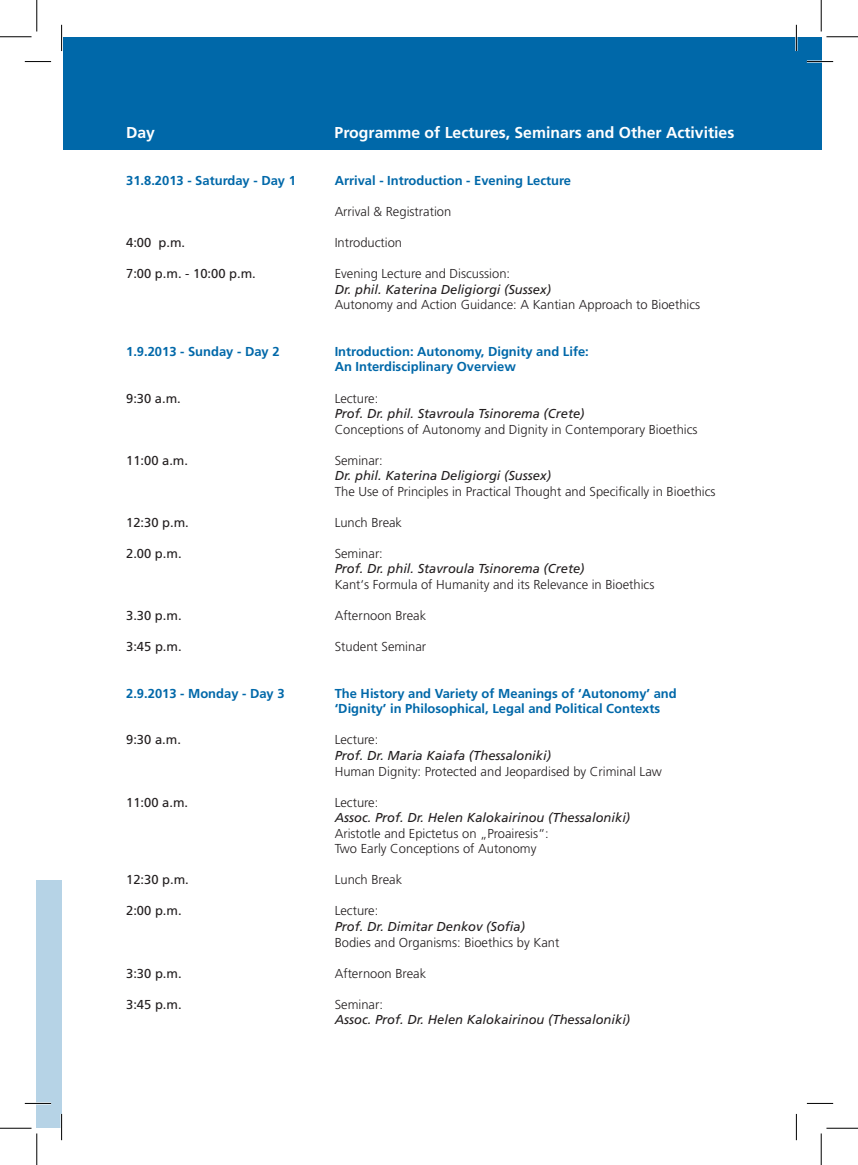
<style>
.page{position:relative;width:858px;height:1165px;background:#fff}
.page>*{position:absolute;margin:0;border:0;box-sizing:border-box;transform-origin:0 0}
.t1{font:700 15.75px "Frutiger";color:#fff}
.t2{font:300 12.95px/15.6px "Frutiger";color:#231f20}
.t3{font:italic 12.95px "Frutiger";color:#231f20}
.t4{font:700 12.95px/15.6px "Frutiger";color:#0068a9}
.t5{font:12.95px "Frutiger";color:#231f20}
</style>
<div class="page">
<div style="left:63px;top:37px;width:758px;height:112px;background:#0068a9"></div>
<div style="left:37px;top:881px;width:25px;height:247px;background:#b6d3e6"></div>
<hr style="left:806px;top:60px;width:26px;height:3px;background:#fff">
<hr style="left:25px;top:1102px;width:26px;height:2px;background:#fff">
<hr style="left:60px;top:1114px;width:3px;height:26px;background:#fff">
<hr style="left:795px;top:25px;width:2px;height:26px;background:#fff">
<svg style="left:25px;top:61px;width:26px;height:1px"></svg>
<svg style="left:806px;top:61px;width:26px;height:1px"></svg>
<svg style="left:25px;top:1103px;width:26px;height:1px"></svg>
<svg style="left:806px;top:1103px;width:26px;height:1px"></svg>
<svg style="left:61px;top:25px;width:1px;height:26px"></svg>
<svg style="left:61px;top:1114px;width:1px;height:26px"></svg>
<svg style="left:795px;top:25px;width:1px;height:26px"></svg>
<svg style="left:795px;top:1114px;width:1px;height:26px"></svg>
<hr style="left:0;top:36px;width:32px;height:1px;background:#000">
<hr style="left:826px;top:36px;width:31px;height:1px;background:#000">
<hr style="left:0;top:1128px;width:32px;height:1px;background:#000">
<hr style="left:826px;top:1128px;width:31px;height:1px;background:#000">
<hr style="left:36px;top:0;width:1px;height:32px;background:#000">
<hr style="left:36px;top:1133px;width:1px;height:32px;background:#000">
<hr style="left:820px;top:0;width:1px;height:32px;background:#000">
<hr style="left:820px;top:1133px;width:1px;height:32px;background:#000">
<p class="t1" style="left:126px;top:124px;width:30px">Day</p>
<p class="t1" style="left:334px;top:124px;width:401px">Programme of Lectures, Seminars and Other Activities</p>
<p class="t4" style="left:126px;top:173px;width:171px">31.8.2013 - Saturday - Day 1</p>
<p class="t4" style="left:334px;top:173px;width:238px">Arrival - Introduction - Evening Lecture</p>
<p class="t2" style="left:334px;top:204px;width:118px">Arrival &amp; Registration</p>
<p class="t5" style="left:126px;top:235px;width:61px">4:00 p.m.</p>
<p class="t2" style="left:334px;top:235px;width:69px">Introduction</p>
<p class="t5" style="left:126px;top:266px;width:131px">7:00 p.m. - 10:00 p.m.</p>
<p class="t2" style="left:334px;top:266px;width:177px">Evening Lecture and Discussion:</p>
<p class="t3" style="left:334px;top:282px;width:218px">Dr. phil. Katerina Deligiorgi (Sussex)</p>
<p class="t2" style="left:334px;top:297px;width:367px">Autonomy and Action Guidance: A Kantian Approach to Bioethics</p>
<p class="t4" style="left:126px;top:343px;width:155px">1.9.2013 - Sunday - Day 2</p>
<p class="t4" style="left:334px;top:343px;width:256px">Introduction: Autonomy, Dignity and Life:<br>An Interdisciplinary Overview</p>
<p class="t5" style="left:126px;top:390px;width:56px">9:30 a.m.</p>
<p class="t2" style="left:334px;top:390px;width:45px">Lecture:</p>
<p class="t3" style="left:334px;top:406px;width:251px">Prof. Dr. phil. Stavroula Tsinorema (Crete)</p>
<p class="t2" style="left:334px;top:421px;width:364px">Conceptions of Autonomy and Dignity in Contemporary Bioethics</p>
<p class="t5" style="left:126px;top:453px;width:63px">11:00 a.m.</p>
<p class="t2" style="left:334px;top:452px;width:50px">Seminar:</p>
<p class="t3" style="left:334px;top:468px;width:218px">Dr. phil. Katerina Deligiorgi (Sussex)</p>
<p class="t2" style="left:334px;top:483px;width:382px">The Use of Principles in Practical Thought and Specifically in Bioethics</p>
<p class="t5" style="left:126px;top:515px;width:64px">12:30 p.m.</p>
<p class="t2" style="left:334px;top:515px;width:69px">Lunch Break</p>
<p class="t5" style="left:126px;top:546px;width:57px">2.00 p.m.</p>
<p class="t2" style="left:334px;top:546px;width:50px">Seminar:</p>
<p class="t3" style="left:334px;top:561px;width:251px">Prof. Dr. phil. Stavroula Tsinorema (Crete)</p>
<p class="t2" style="left:334px;top:577px;width:321px">Kant‘s Formula of Humanity and its Relevance in Bioethics</p>
<p class="t5" style="left:126px;top:608px;width:57px">3.30 p.m.</p>
<p class="t2" style="left:334px;top:608px;width:93px">Afternoon Break</p>
<p class="t5" style="left:126px;top:639px;width:57px">3:45 p.m.</p>
<p class="t2" style="left:334px;top:639px;width:93px">Student Seminar</p>
<p class="t4" style="left:126px;top:685px;width:160px">2.9.2013 - Monday - Day 3</p>
<p class="t4" style="left:334px;top:685px;width:343px">The History and Variety of Meanings of ‘Autonomy’ and ‘Dignity’ in Philosophical, Legal and Political Contexts</p>
<p class="t5" style="left:126px;top:732px;width:56px">9:30 a.m.</p>
<p class="t2" style="left:334px;top:732px;width:45px">Lecture:</p>
<p class="t3" style="left:334px;top:748px;width:218px">Prof. Dr. Maria Kaiafa (Thessaloniki)</p>
<p class="t2" style="left:334px;top:763px;width:328px">Human Dignity: Protected and Jeopardised by Criminal Law</p>
<p class="t5" style="left:126px;top:794px;width:63px">11:00 a.m.</p>
<p class="t2" style="left:334px;top:794px;width:45px">Lecture:</p>
<p class="t3" style="left:334px;top:810px;width:297px">Assoc. Prof. Dr. Helen Kalokairinou (Thessaloniki)</p>
<p class="t2" style="left:334px;top:825px;width:215px">Aristotle and Epictetus on „Proairesis“:<br>Two Early Conceptions of Autonomy</p>
<p class="t5" style="left:126px;top:872px;width:64px">12:30 p.m.</p>
<p class="t2" style="left:334px;top:872px;width:69px">Lunch Break</p>
<p class="t5" style="left:126px;top:903px;width:57px">2:00 p.m.</p>
<p class="t2" style="left:334px;top:903px;width:45px">Lecture:</p>
<p class="t3" style="left:334px;top:919px;width:192px">Prof. Dr. Dimitar Denkov (Sofia)</p>
<p class="t2" style="left:334px;top:934px;width:226px">Bodies and Organisms: Bioethics by Kant</p>
<p class="t5" style="left:126px;top:965px;width:57px">3:30 p.m.</p>
<p class="t2" style="left:334px;top:965px;width:93px">Afternoon Break</p>
<p class="t5" style="left:126px;top:996px;width:57px">3:45 p.m.</p>
<p class="t2" style="left:334px;top:996px;width:50px">Seminar:</p>
<p class="t3" style="left:334px;top:1012px;width:297px">Assoc. Prof. Dr. Helen Kalokairinou (Thessaloniki)</p>
</div>
